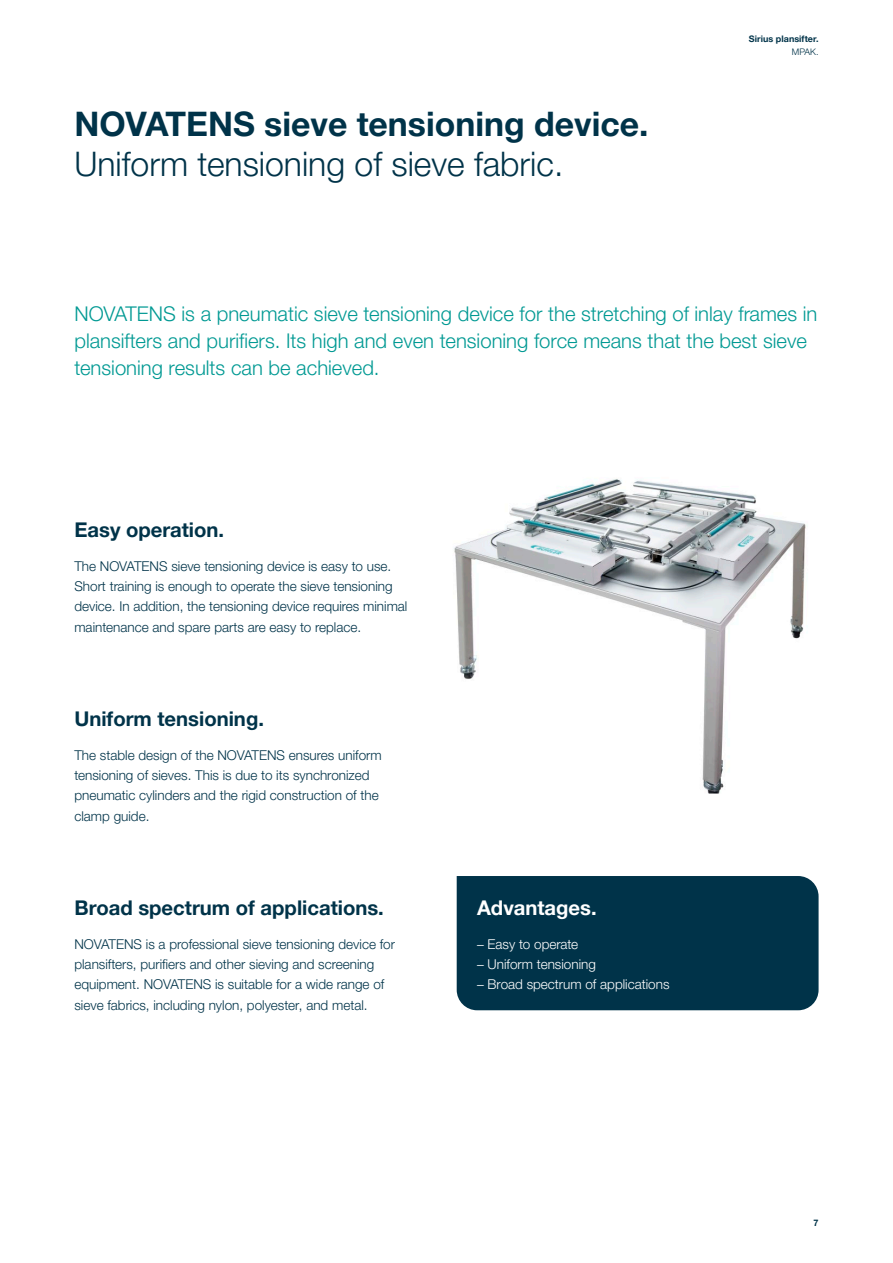
<style>
.page{position:relative;width:893px;height:1263px;background:#fff}
.page>*{position:absolute;margin:0;border:0;box-sizing:border-box;transform-origin:0 0}
.title_1___subtitle{font:300 33.75px "Helvetica Neue LTW1 G";color:#003349}
.title_1{font:700 33.75px "Helvetica Neue LTW1 G";color:#003349}
.highlight___turquois{font:300 20.25px/27px "Helvetica Neue LTW1 G";color:#009993}
.title_2{font:700 20.25px "Helvetica Neue LTW1 G";color:#003349}
.title_2-2{font:700 20.25px "Helvetica Neue LTW1 G";color:#fff}
.running_text{font:300 13.5px/20.2px "Helvetica Neue LTW1 G";color:#003349}
.running_text-2{font:300 13.5px "Helvetica Neue LTW1 G";color:#fff}
.brochure_title{font:700 9px "Helvetica Neue LTW1 G";letter-spacing:.005em;color:#003349}
.brochure_title-2{font:300 9px "Helvetica Neue LTW1 G";color:#003349}
</style>
<div class="page">
<img style="left:454px;top:479px;width:352px;height:314px">
<div style="left:457px;top:876px;width:362px;height:134px;background:#003349"></div>
<p class="title_1" style="left:74px;top:103px;width:576px">NOVATENS sieve tensioning device.</p>
<p class="title_1___subtitle" style="left:74px;top:144px;width:490px">Uniform tensioning of sieve fabric.</p>
<p class="brochure_title" style="left:749px;top:33px;width:71px">Sirius plansifter.</p>
<p class="brochure_title-2" style="left:792px;top:47px;width:28px">MPAK.</p>
<p class="highlight___turquois" style="left:74px;top:300px;width:744px">NOVATENS is a pneumatic sieve tensioning device for the stretching of inlay frames in plansifters and purifiers. Its high and even tensioning force means that the best sieve tensioning results can be achieved.</p>
<p class="title_2" style="left:74px;top:517px;width:151px">Easy operation.</p>
<p class="running_text" style="left:74px;top:556px;width:335px">The NOVATENS sieve tensioning device is easy to use.<br>Short training is enough to operate the sieve tensioning device. In addition, the tensioning device requires minimal maintenance and spare parts are easy to replace.</p>
<p class="title_2" style="left:74px;top:706px;width:191px">Uniform tensioning.</p>
<p class="running_text" style="left:74px;top:745px;width:309px">The stable design of the NOVATENS ensures uniform tensioning of sieves. This is due to its synchronized pneumatic cylinders and the rigid construction of the clamp guide.</p>
<p class="title_2" style="left:74px;top:895px;width:311px">Broad spectrum of applications.</p>
<p class="running_text" style="left:74px;top:934px;width:322px">NOVATENS is a professional sieve tensioning device for plansifters, purifiers and other sieving and screening equipment. NOVATENS is suitable for a wide range of sieve fabrics, including nylon, polyester, and metal.</p>
<p class="title_2-2" style="left:477px;top:895px;width:121px">Advantages.</p>
<p class="running_text-2" style="left:477px;top:936px;width:103px">– Easy to operate</p>
<p class="running_text-2" style="left:477px;top:956px;width:120px">– Uniform tensioning</p>
<p class="running_text-2" style="left:477px;top:976px;width:194px">– Broad spectrum of applications</p>
<p class="brochure_title" style="left:813px;top:1217px;width:7px">7</p>
</div>
